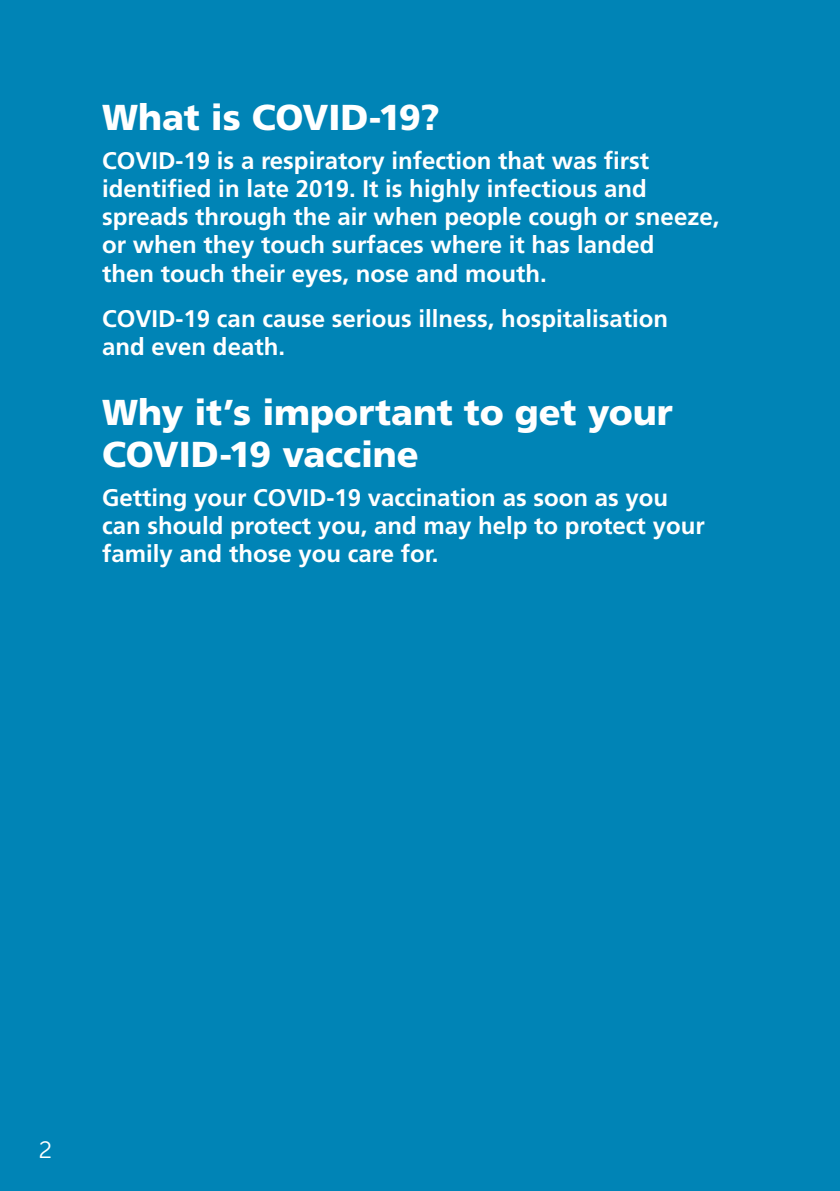
<style>
.page{position:relative;width:840px;height:1191px;background:#fff}
.page>*{position:absolute;margin:0;border:0;box-sizing:border-box;transform-origin:0 0}
.Heading_1{font:900 36px/42px "Frutiger";letter-spacing:-.005em;color:#fff}
.Body_Text{font:700 24px/28px "Frutiger";color:#fff}
.bullet_2{font:24px "Museo Sans Rounded 300";color:#fff}
</style>
<div class="page">
<div style="left:0;top:0;width:839px;height:1191px;background:#0084b6"></div>
<h1 class="Heading_1" style="left:102px;top:96px;width:339px">What is COVID-19?</h1>
<p class="Body_Text" style="left:102px;top:147px;width:618px">COVID-19 is a respiratory infection that was first identified in late 2019. It is highly infectious and spreads through the air when people cough or sneeze, or when they touch surfaces where it has landed<br>then touch their eyes, nose and mouth.</p>
<p class="Body_Text" style="left:102px;top:304px;width:567px">COVID-19 can cause serious illness, hospitalisation and even death.</p>
<h1 class="Heading_1" style="left:102px;top:391px;width:572px">Why it’s important to get your<br>COVID-19 vaccine</h1>
<p class="Body_Text" style="left:102px;top:484px;width:603px">Getting your COVID-19 vaccination as soon as you can should protect you, and may help to protect your family and those you care for.</p>
<p class="bullet_2" style="left:39px;top:1136px;width:15px">2</p>
</div>
